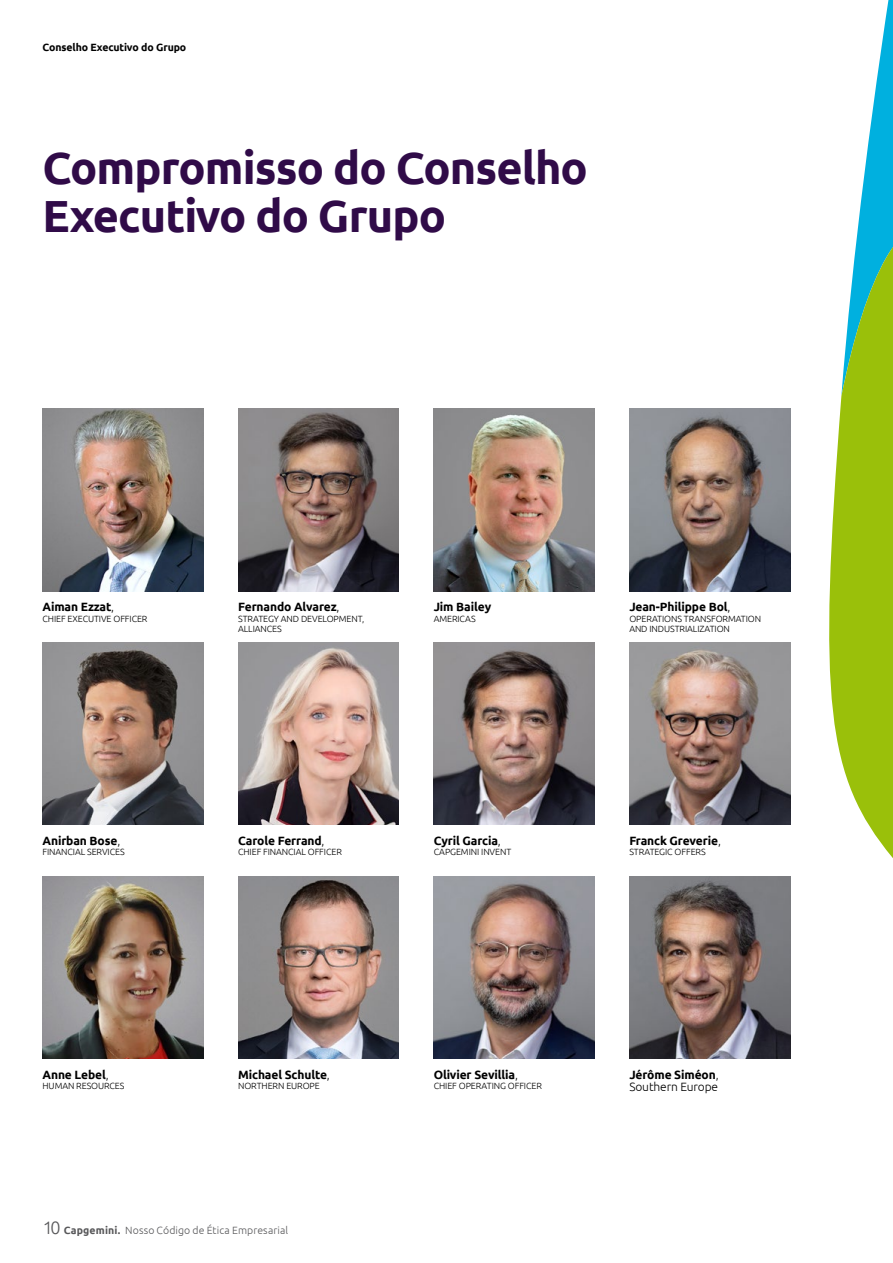
<style>
.page{position:relative;width:893px;height:1263px;background:#fff}
.page>*{position:absolute;margin:0;border:0;box-sizing:border-box;transform-origin:0 0}
.t1{font:700 45px/48px "Ubuntu";letter-spacing:-.02em;color:#300b48}
.t2{font:700 12px "Ubuntu";letter-spacing:-.01em;color:#000}
.t3{font:300 12px/12px "Ubuntu";letter-spacing:-.01em;color:#000}
.t4{font:300 10.5px "Ubuntu";letter-spacing:.01em;color:#58585a}
.t5{font:700 10.5px "Ubuntu";letter-spacing:-.01em;color:#000}
.t6{font:300 9px/10.5px "Ubuntu";letter-spacing:-.01em;color:#000}
.s1{font-weight:300}
.s2{font-weight:700}
.s3{font-size:18px}
</style>
<div class="page">
<svg style="left:829px;top:0;width:64px;height:858px;fill:#9ac00a"></svg>
<img style="left:43px;top:642px;width:160px;height:183px">
<img style="left:629px;top:642px;width:161px;height:183px">
<img style="left:238px;top:642px;width:161px;height:183px">
<img style="left:434px;top:642px;width:160px;height:183px">
<img style="left:43px;top:876px;width:160px;height:183px">
<img style="left:434px;top:876px;width:160px;height:183px">
<img style="left:629px;top:876px;width:161px;height:183px">
<img style="left:238px;top:876px;width:161px;height:183px">
<img style="left:238px;top:408px;width:161px;height:183px">
<img style="left:43px;top:408px;width:160px;height:183px">
<img style="left:629px;top:408px;width:161px;height:183px">
<img style="left:434px;top:408px;width:160px;height:183px">
<p class="t5" style="left:43px;top:41px;width:145px">Conselho Executivo do Grupo</p>
<p class="t1" style="left:43px;top:143px;width:547px">Compromisso do Conselho<br>Executivo do Grupo</p>
<h2 class="t2" style="left:43px;top:599px;width:73px">Aiman Ezzat<span class="s1">,</span></h2>
<p class="t6" style="left:43px;top:613px;width:107px">CHIEF EXECUTIVE OFFICER</p>
<h2 class="t2" style="left:238px;top:599px;width:103px">Fernando Alvarez<span class="s1">,</span></h2>
<p class="t6" style="left:238px;top:613px;width:128px">STRATEGY AND DEVELOPMENT,<br>ALLIANCES</p>
<h2 class="t2" style="left:434px;top:599px;width:59px">Jim Bailey</h2>
<p class="t6" style="left:434px;top:613px;width:43px">AMERICAS</p>
<h2 class="t2" style="left:629px;top:599px;width:103px">Jean-Philippe Bol<span class="s1">,</span></h2>
<p class="t6" style="left:629px;top:613px;width:133px">OPERATIONS TRANSFORMATION<br>AND INDUSTRIALIZATION</p>
<h2 class="t2" style="left:43px;top:833px;width:79px">Anirban Bose<span class="s1">,</span></h2>
<p class="t6" style="left:43px;top:847px;width:84px">FINANCIAL SERVICES</p>
<h2 class="t2" style="left:238px;top:833px;width:88px">Carole Ferrand<span class="s1">,</span></h2>
<p class="t6" style="left:238px;top:847px;width:105px">CHIEF FINANCIAL OFFICER</p>
<h2 class="t2" style="left:434px;top:833px;width:69px">Cyril Garcia<span class="s1">,</span></h2>
<p class="t6" style="left:434px;top:847px;width:79px">CAPGEMINI INVENT</p>
<p class="t2" style="left:629px;top:833px;width:93px">Franck Greverie<span class="s1">,</span></p>
<p class="t6" style="left:629px;top:847px;width:78px">STRATEGIC OFFERS</p>
<h2 class="t2" style="left:43px;top:1067px;width:68px">Anne Lebel<span class="s1">,</span></h2>
<p class="t6" style="left:43px;top:1081px;width:83px">HUMAN RESOURCES</p>
<h2 class="t2" style="left:238px;top:1067px;width:93px">Michael Schulte<span class="s1">,</span></h2>
<p class="t6" style="left:238px;top:1081px;width:83px">NORTHERN EUROPE</p>
<h2 class="t2" style="left:434px;top:1067px;width:86px">Olivier Sevillia<span class="s1">,</span></h2>
<p class="t6" style="left:434px;top:1081px;width:110px">CHIEF OPERATING OFFICER</p>
<h2 class="t3" style="left:629px;top:1068px;width:91px"><span class="s2">Jérôme Siméon</span>,<br>Southern Europe</h2>
<p class="t4" style="left:43px;top:1224px;width:247px"><span class="s3">10</span> <span class="s2">Capgemini.</span> Nosso Código de Ética Empresarial</p>
</div>
